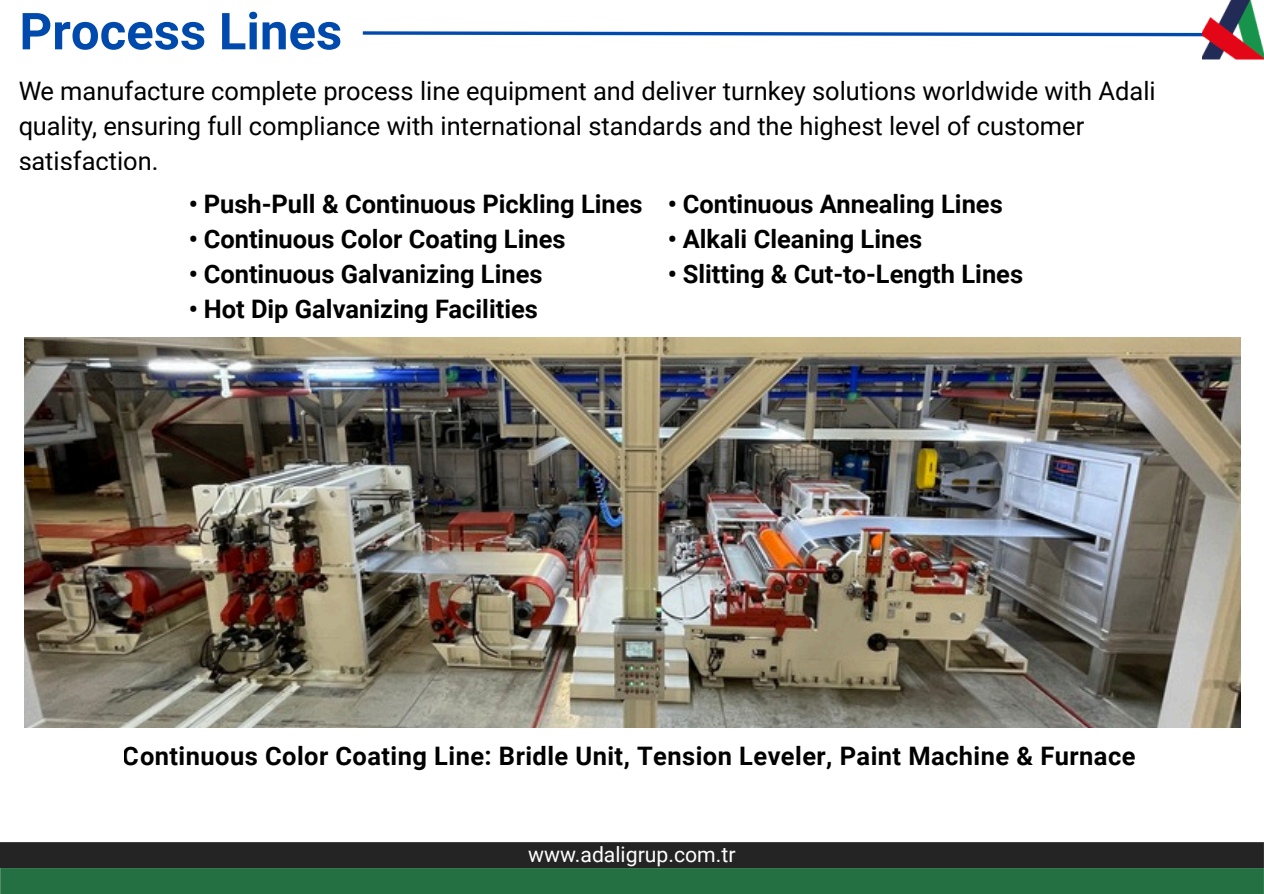
<style>
.page{position:relative;width:1264px;height:894px;background:#fff}
.page>*{position:absolute;margin:0;border:0;box-sizing:border-box;transform-origin:0 0}
.t1{font:700 51px "Roboto";color:#004aad}
.t2{font:700 25.5px "Roboto";color:#000}
.t3{font:25.5px/35px "Roboto";color:#000}
.t4{font:21.15px "Roboto";color:#fff}
</style>
<div class="page">
<svg style="left:362px;top:31px;width:840px;height:6px"></svg>
<img style="left:1202px;top:0;width:61px;height:60px">
<img style="left:25px;top:337px;width:1215px;height:390px">
<div style="left:0;top:867px;width:1263px;height:26px;background:#247042"></div>
<div style="left:0;top:841px;width:1263px;height:26px;background:#242424"></div>
<h1 class="t1" style="left:19px;top:2px;width:324px">Process Lines</h1>
<p class="t3" style="left:18px;top:73px;width:1138px">We manufacture complete process line equipment and deliver turnkey solutions worldwide with Adali quality, ensuring full compliance with international standards and the highest level of customer satisfaction.</p>
<p class="t2" style="left:188px;top:189px;width:456px">• Push-Pull &amp; Continuous Pickling Lines</p>
<p class="t2" style="left:188px;top:224px;width:379px">• Continuous Color Coating Lines</p>
<p class="t2" style="left:188px;top:259px;width:356px">• Continuous Galvanizing Lines</p>
<p class="t2" style="left:188px;top:294px;width:351px">• Hot Dip Galvanizing Facilities</p>
<p class="t2" style="left:667px;top:189px;width:337px">• Continuous Annealing Lines</p>
<p class="t2" style="left:667px;top:224px;width:256px">• Alkali Cleaning Lines</p>
<p class="t2" style="left:667px;top:259px;width:357px">• Slitting &amp; Cut-to-Length Lines</p>
<p class="t2" style="left:123px;top:741px;width:1014px">Continuous Color Coating Line: Bridle Unit, Tension Leveler, Paint Machine &amp; Furnace</p>
<p class="t4" style="left:528px;top:842px;width:209px">www.adaligrup.com.tr</p>
</div>
